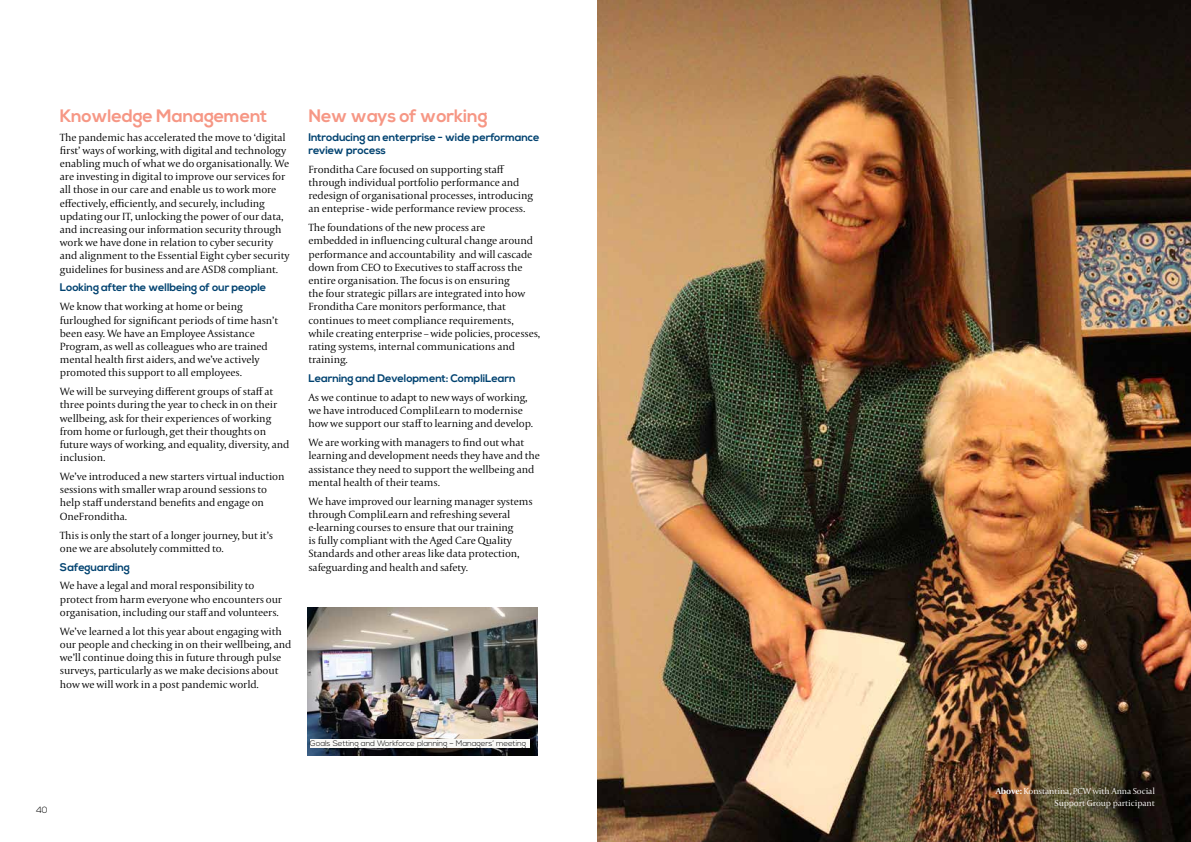
<style>
.page{position:relative;width:1191px;height:842px;background:#fff}
.page>*{position:absolute;margin:0;border:0;box-sizing:border-box;transform-origin:0 0}
.t1{font:700 18px "Nexa";letter-spacing:-.01em;color:#f69785}
.t2{font:300 11px/13.2px "Capitolium 2";letter-spacing:-.01em;color:#000}
.t3{font:700 11px/13.2px "Nexa";letter-spacing:-.01em;color:#004270}
.t4{font:300 9px/11.5px "Capitolium 2";letter-spacing:-.01em;color:#fff;text-align:right}
.t5{font:300 9px "Nexa";color:#000}
.t6{font:300 8px "Nexa";letter-spacing:-.01em;color:#000}
.s1{font-weight:700}
</style>
<div class="page">
<img style="left:307px;top:607px;width:230px;height:149px">
<img style="left:597px;top:0;width:594px;height:842px">
<div style="left:310px;top:740px;width:220px;height:8px;background:#f9f9f6"></div>
<h1 class="t1" style="left:60px;top:105px;width:209px">Knowledge Management</h1>
<p class="t2" style="left:60px;top:130px;width:231px">The pandemic has accelerated the move to ‘digital first’ ways of working, with digital and technology enabling much of what we do organisationally. We are investing in digital to improve our services for all those in our care and enable us to work more effectively, efficiently, and securely, including updating our IT, unlocking the power of our data, and increasing our information security through work we have done in relation to cyber security and alignment to the Essential Eight cyber security guidelines for business and are ASD8 compliant.</p>
<p class="t3" style="left:60px;top:281px;width:208px">Looking after the wellbeing of our people</p>
<p class="t2" style="left:60px;top:300px;width:220px">We know that working at home or being furloughed for significant periods of time hasn’t been easy. We have an Employee Assistance Program, as well as colleagues who are trained mental health first aiders, and we’ve actively promoted this support to all employees.</p>
<p class="t2" style="left:60px;top:385px;width:231px">We will be surveying different groups of staff at three points during the year to check in on their wellbeing, ask for their experiences of working from home or furlough, get their thoughts on future ways of working, and equality, diversity, and inclusion.</p>
<p class="t2" style="left:60px;top:470px;width:226px">We’ve introduced a new starters virtual induction sessions with smaller wrap around sessions to help staff understand benefits and engage on OneFronditha.</p>
<p class="t2" style="left:60px;top:528px;width:215px">This is only the start of a longer journey, but it’s one we are absolutely committed to.</p>
<p class="t3" style="left:60px;top:561px;width:72px">Safeguarding</p>
<p class="t2" style="left:60px;top:579px;width:224px">We have a legal and moral responsibility to protect from harm everyone who encounters our organisation, including our staff and volunteers.</p>
<p class="t2" style="left:60px;top:624px;width:233px">We’ve learned a lot this year about engaging with our people and checking in on their wellbeing, and we’ll continue doing this in future through pulse surveys, particularly as we make decisions about how we will work in a post pandemic world.</p>
<h1 class="t1" style="left:308px;top:105px;width:181px">New ways of working</h1>
<p class="t3" style="left:308px;top:131px;width:233px">Introducing an enterprise - wide performance review process</p>
<p class="t2" style="left:308px;top:162px;width:226px">Fronditha Care focused on supporting staff through individual portfolio performance and redesign of organisational processes, introducing an enteprise - wide performance review process.</p>
<p class="t2" style="left:308px;top:221px;width:233px">The foundations of the new process are<br>embedded in influencing cultural change around performance and accountability and will cascade down from CEO to Executives to staff across the entire organisation. The focus is on ensuring<br>the four strategic pillars are integrated into how Fronditha Care monitors performance, that continues to meet compliance requirements, while creating enterprise – wide policies, processes, rating systems, internal communications and training.</p>
<p class="t3" style="left:308px;top:372px;width:209px">Learning and Development: CompliLearn</p>
<p class="t2" style="left:308px;top:390px;width:226px">As we continue to adapt to new ways of working, we have introduced CompliLearn to modernise how we support our staff to learning and develop.</p>
<p class="t2" style="left:308px;top:436px;width:233px">We are working with managers to find out what learning and development needs they have and the assistance they need to support the wellbeing and mental health of their teams.</p>
<p class="t2" style="left:308px;top:494px;width:226px">We have improved our learning manager systems through CompliLearn and refreshing several e-learning courses to ensure that our training<br>is fully compliant with the Aged Care Quality Standards and other areas like data protection, safeguarding and health and safety.</p>
<p class="t6" style="left:310px;top:738px;width:217px">Goals Setting and Workforce planning – Managers’ meeting</p>
<p class="t5" style="left:36px;top:804px;width:13px">40</p>
<p class="t4" style="left:995px;top:785px;width:161px"><span class="s1">Above:</span> Konstantina, PCW with Anna Social<br>Support Group participant</p>
</div>
